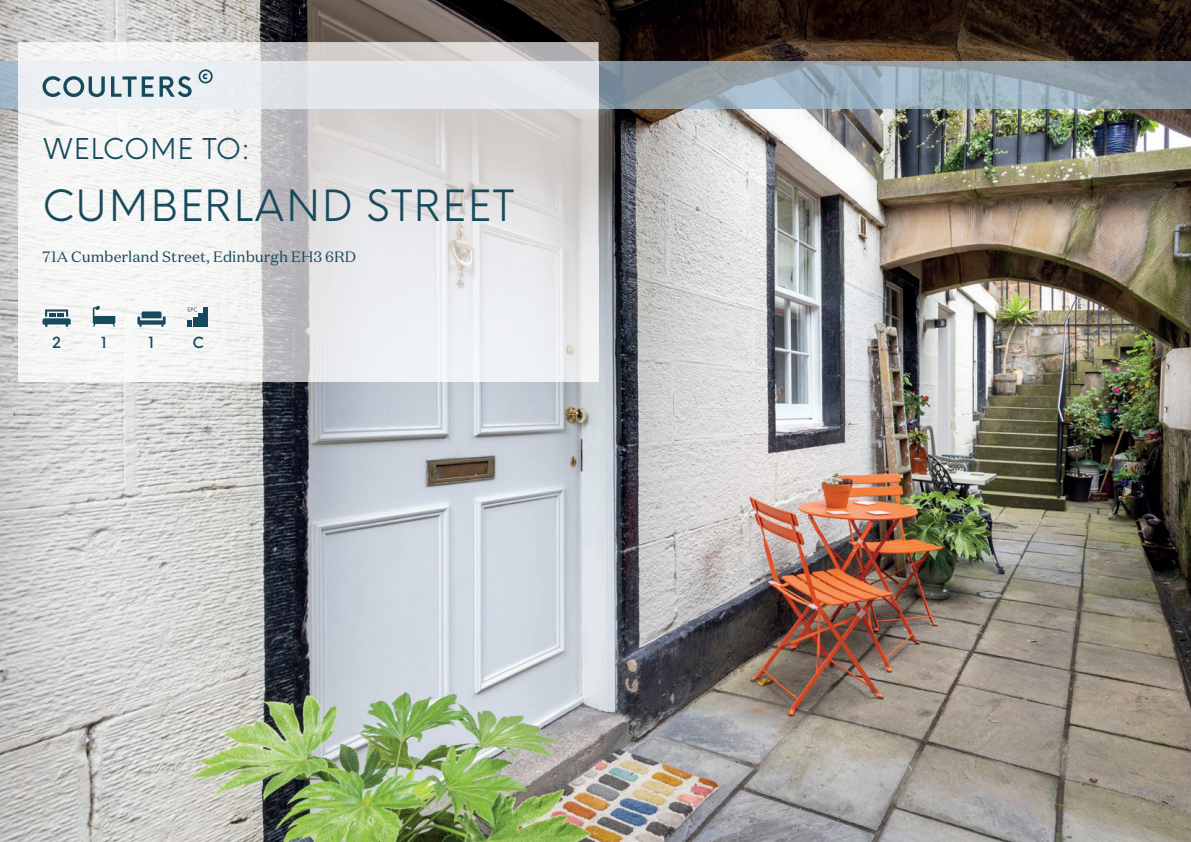
<style>
.page{position:relative;width:1191px;height:842px;background:#fff}
.page>*{position:absolute;margin:0;border:0;box-sizing:border-box;transform-origin:0 0}
.t1{font:42px "Coulters Neue Einstellung";letter-spacing:.02em;color:#164a5c}
.t2{font:28px "Coulters Neue Einstellung";letter-spacing:.01em;color:#164a5c}
.t3{font:15px "Domaine Text";color:#164a5c}
.t4{font:500 15px "Coulters Neue Einstellung";color:#164a5c}
</style>
<div class="page">
<img style="left:0;top:0;width:1191px;height:842px">
<img style="left:0;top:62px;width:1191px;height:46px">
<img style="left:18px;top:42px;width:580px;height:340px">
<svg style="left:43px;top:76px;width:62px;height:21px"></svg>
<svg style="left:111px;top:76px;width:81px;height:21px"></svg>
<svg style="left:198px;top:69px;width:15px;height:14px"></svg>
<svg style="left:43px;top:309px;width:28px;height:18px"></svg>
<svg style="left:93px;top:306px;width:22px;height:21px"></svg>
<svg style="left:137px;top:311px;width:29px;height:16px"></svg>
<svg style="left:188px;top:307px;width:9px;height:5px"></svg>
<hr style="left:204px;top:307px;width:4px;height:20px;background:#164a5c">
<hr style="left:198px;top:313px;width:4px;height:14px;background:#164a5c">
<hr style="left:193px;top:317px;width:4px;height:10px;background:#164a5c">
<svg style="left:188px;top:320px;width:4px;height:7px"></svg>
<h2 class="t2" style="left:43px;top:124px;width:209px">WELCOME TO:</h2>
<h1 class="t1" style="left:43px;top:169px;width:473px">CUMBERLAND STREET</h1>
<p class="t3" style="left:43px;top:248px;width:315px">71A Cumberland Street, Edinburgh EH3 6RD</p>
<p class="t4" style="left:52px;top:330px;width:11px">2</p>
<p class="t4" style="left:99px;top:329px;width:11px">1</p>
<p class="t4" style="left:146px;top:329px;width:11px">1</p>
<p class="t4" style="left:193px;top:329px;width:13px">C</p>
</div>
